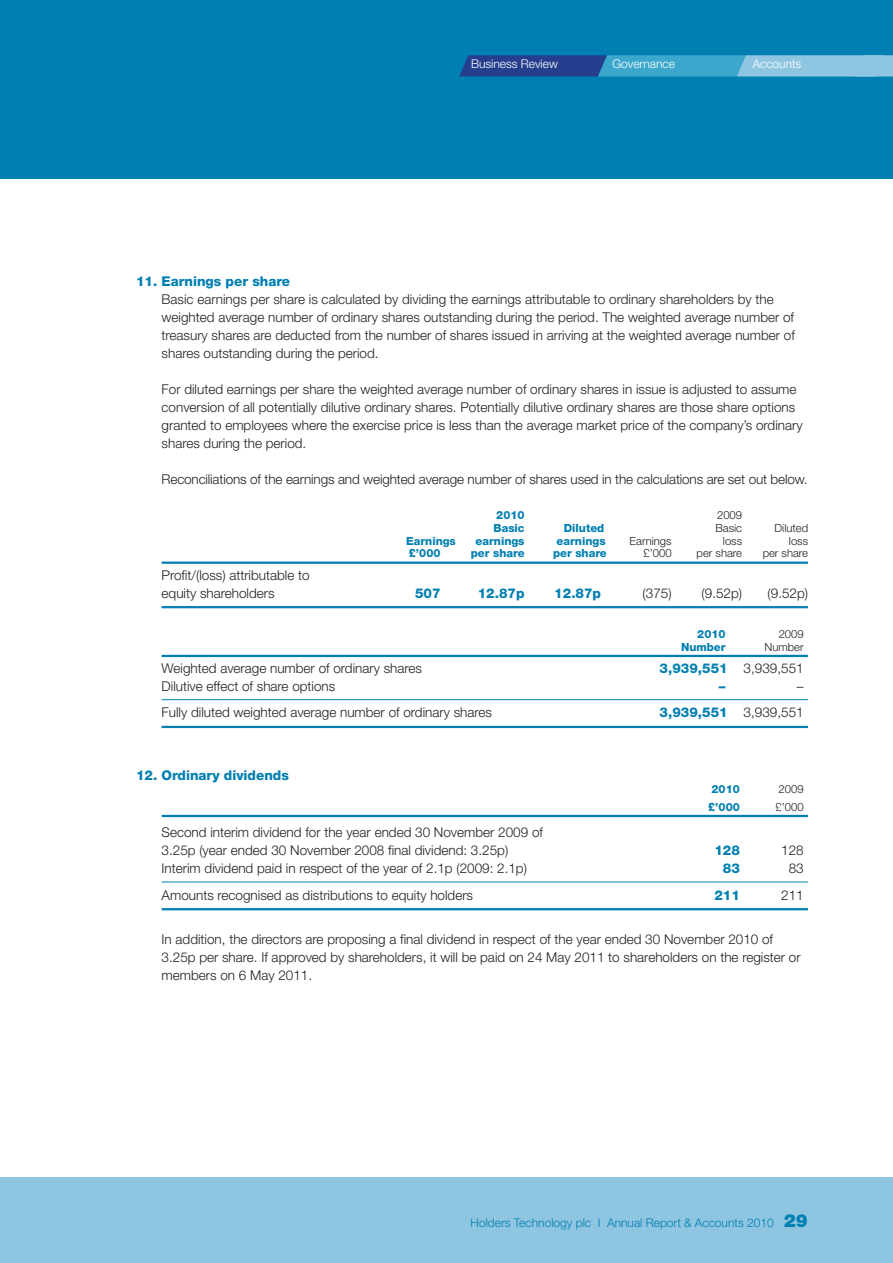
<style>
.page{position:relative;width:893px;height:1263px;background:#fff}
.page>*{position:absolute;margin:0;border:0;box-sizing:border-box;transform-origin:0 0}
.t1{font:300 13.5px/18px "Helvetica Neue LT Std";color:#231f20}
.t2{font:800 13.5px "Helvetica Neue LT Std";color:#007fb2}
.t3{font:300 12px "Helvetica Neue LT Std";color:#007fb2}
.t4{font:300 12px "Helvetica Neue LT Std";color:#fff}
.t5{font:800 11.25px "Helvetica Neue LT Std";color:#007fb2}
.t6{font:300 11.25px "Helvetica Neue LT Std";color:#231f20}
.s1{font-weight:300;color:#231f20}
.s2{font-weight:900;font-size:18px}
</style>
<div class="page">
<div style="left:0;top:0;width:893px;height:179px;background:#007fb2"></div>
<svg style="left:459px;top:55px;width:434px;height:22px;background:#4d8fbe"></svg>
<div style="left:0;top:1178px;width:893px;height:85px;background:#8ec5e0"></div>
<hr style="left:162px;top:561px;width:646px;height:3px;background:#007fb2">
<hr style="left:162px;top:606px;width:646px;height:2px;background:#007fb2">
<hr style="left:162px;top:655px;width:646px;height:2px;background:#007fb2">
<hr style="left:162px;top:699px;width:646px;height:1px;background:#007fb2">
<hr style="left:162px;top:726px;width:646px;height:2px;background:#007fb2">
<hr style="left:162px;top:815px;width:646px;height:2px;background:#007fb2">
<hr style="left:162px;top:881px;width:646px;height:1px;background:#007fb2">
<hr style="left:162px;top:908px;width:646px;height:2px;background:#007fb2">
<p class="t4" style="left:471px;top:56px;width:88px">Business Review</p>
<p class="t4" style="left:612px;top:56px;width:64px">Governance</p>
<p class="t4" style="left:753px;top:56px;width:50px">Accounts</p>
<p class="t2" style="left:136px;top:273px;width:156px">11. Earnings per share</p>
<p class="t1" style="left:162px;top:290px;width:635px">Basic earnings per share is calculated by dividing the earnings attributable to ordinary shareholders by the weighted average number of ordinary shares outstanding during the period. The weighted average number of treasury shares are deducted from the number of shares issued in arriving at the weighted average number of shares outstanding during the period.</p>
<p class="t1" style="left:162px;top:380px;width:642px">For diluted earnings per share the weighted average number of ordinary shares in issue is adjusted to assume conversion of all potentially dilutive ordinary shares. Potentially dilutive ordinary shares are those share options granted to employees where the exercise price is less than the average market price of the company’s ordinary shares during the period.</p>
<p class="t1" style="left:162px;top:470px;width:648px">Reconciliations of the earnings and weighted average number of shares used in the calculations are set out below.</p>
<p class="t5" style="left:496px;top:508px;width:30px">2010</p>
<p class="t6" style="left:717px;top:508px;width:27px">2009</p>
<p class="t5" style="left:493px;top:521px;width:33px">Basic</p>
<p class="t5" style="left:564px;top:521px;width:42px">Diluted</p>
<p class="t6" style="left:715px;top:521px;width:28px">Basic</p>
<p class="t6" style="left:775px;top:521px;width:35px">Diluted</p>
<p class="t5" style="left:406px;top:534px;width:51px">Earnings</p>
<p class="t5" style="left:476px;top:534px;width:50px">earnings</p>
<p class="t5" style="left:557px;top:534px;width:50px">earnings</p>
<p class="t6" style="left:629px;top:534px;width:44px">Earnings</p>
<p class="t6" style="left:723px;top:534px;width:21px">loss</p>
<p class="t6" style="left:789px;top:534px;width:21px">loss</p>
<p class="t5" style="left:409px;top:547px;width:33px">£’000</p>
<p class="t5" style="left:471px;top:547px;width:55px">per share</p>
<p class="t5" style="left:553px;top:547px;width:55px">per share</p>
<p class="t6" style="left:643px;top:546px;width:30px">£’000</p>
<p class="t6" style="left:697px;top:546px;width:47px">per share</p>
<p class="t6" style="left:763px;top:546px;width:47px">per share</p>
<p class="t1" style="left:162px;top:565px;width:150px">Profit/(loss) attributable to equity shareholders</p>
<p class="t2" style="left:415px;top:585px;width:27px">507</p>
<p class="t2" style="left:478px;top:585px;width:48px">12.87p</p>
<p class="t2" style="left:554px;top:585px;width:48px">12.87p</p>
<p class="t1" style="left:643px;top:583px;width:31px">(375)</p>
<p class="t1" style="left:702px;top:583px;width:42px">(9.52p)</p>
<p class="t1" style="left:768px;top:583px;width:42px">(9.52p)</p>
<p class="t5" style="left:697px;top:627px;width:30px">2010</p>
<p class="t6" style="left:779px;top:627px;width:27px">2009</p>
<p class="t5" style="left:681px;top:640px;width:46px">Number</p>
<p class="t6" style="left:764px;top:640px;width:41px">Number</p>
<p class="t1" style="left:162px;top:659px;width:262px">Weighted average number of ordinary shares</p>
<p class="t2" style="left:660px;top:660px;width:146px">3,939,551 <span class="s1">3,939,551</span></p>
<p class="t1" style="left:162px;top:677px;width:175px">Dilutive effect of share options</p>
<p class="t2" style="left:719px;top:678px;width:8px">–</p>
<p class="t1" style="left:797px;top:677px;width:8px">–</p>
<p class="t1" style="left:162px;top:703px;width:332px">Fully diluted weighted average number of ordinary shares</p>
<p class="t2" style="left:660px;top:704px;width:146px">3,939,551 <span class="s1">3,939,551</span></p>
<p class="t2" style="left:136px;top:767px;width:154px">12. Ordinary dividends</p>
<p class="t1" style="left:162px;top:823px;width:383px">Second interim dividend for the year ended 30 November 2009 of<br>3.25p (year ended 30 November 2008 final dividend: 3.25p)</p>
<p class="t5" style="left:711px;top:782px;width:30px">2010</p>
<p class="t6" style="left:779px;top:782px;width:27px">2009</p>
<p class="t5" style="left:708px;top:800px;width:33px">£’000</p>
<p class="t6" style="left:775px;top:800px;width:30px">£’000</p>
<p class="t2" style="left:714px;top:842px;width:27px">128</p>
<p class="t1" style="left:781px;top:841px;width:24px">128</p>
<p class="t1" style="left:162px;top:859px;width:367px">Interim dividend paid in respect of the year of 2.1p (2009: 2.1p)</p>
<p class="t2" style="left:723px;top:860px;width:19px">83</p>
<p class="t1" style="left:789px;top:859px;width:17px">83</p>
<p class="t1" style="left:162px;top:885px;width:313px">Amounts recognised as distributions to equity holders</p>
<p class="t2" style="left:714px;top:887px;width:27px">211</p>
<p class="t1" style="left:781px;top:885px;width:24px">211</p>
<p class="t1" style="left:162px;top:930px;width:640px">In addition, the directors are proposing a final dividend in respect of the year ended 30 November 2010 of<br>3.25p per share. If approved by shareholders, it will be paid on 24 May 2011 to shareholders on the register or members on 6 May 2011.</p>
<p class="t3" style="left:471px;top:1215px;width:339px">Holders Technology plc I Annual Report &amp; Accounts 2010 <span class="s2">29</span></p>
</div>
